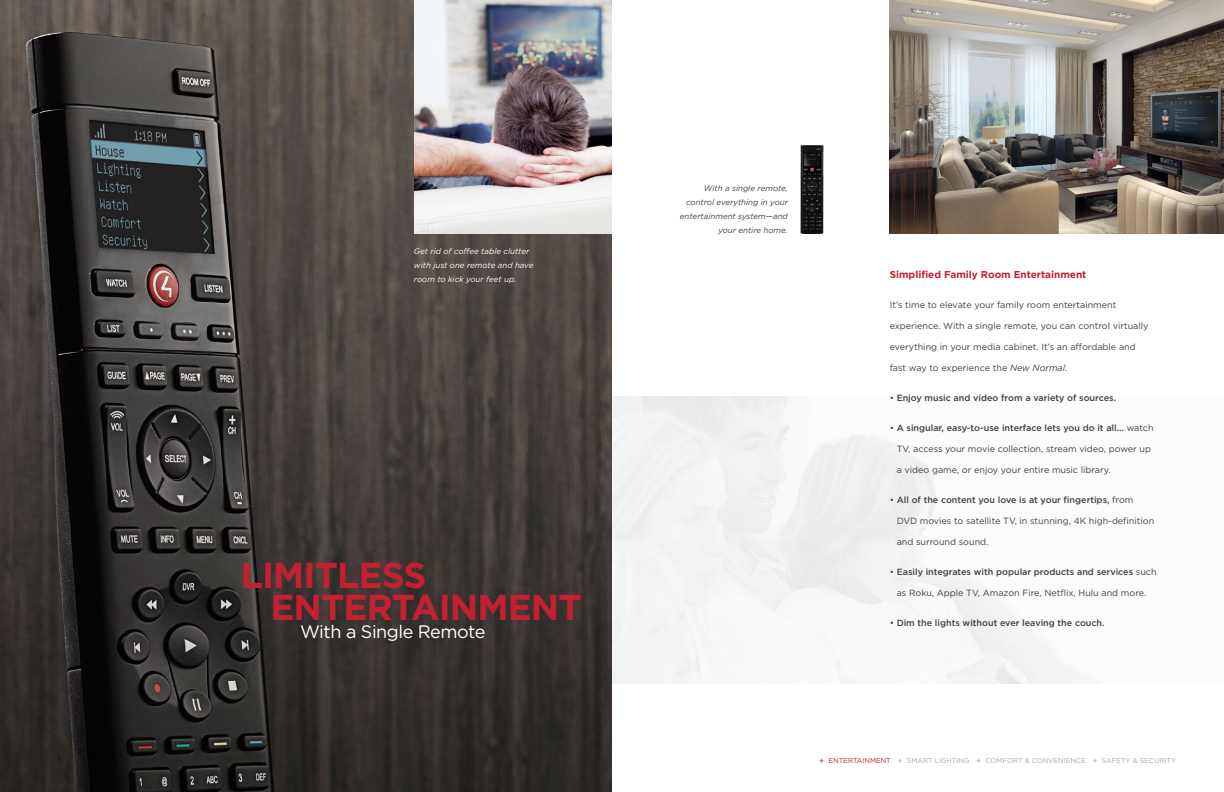
<style>
.page{position:relative;width:1224px;height:792px;background:#fff}
.page>*{position:absolute;margin:0;border:0;box-sizing:border-box;transform-origin:0 0}
.t1{font:700 36px/32px "Gotham";letter-spacing:-.025em;color:#c32032}
.t2{font:18px "Gotham";letter-spacing:-.025em;color:#fff}
.t3{font:700 10px "Gotham";color:#c32032}
.t4{font:9px "Gotham";color:#414042}
.t5{font:500 9px "Gotham";color:#414042}
.t6{font:italic 8px/14px "Gotham";color:#414042;text-align:right}
.t7{font:italic 8px/14px "Gotham";color:#fff}
.t8{font:7px "Gotham";color:#a7a9ac}
.s1{font-style:normal}
.s2{font-style:italic}
.s3{font-weight:400}
.s4{font-size:9px;color:#c32032}
.s5{color:#c32032}
.s6{font-size:9px}
</style>
<div class="page">
<img style="left:0;top:0;width:612px;height:792px">
<img style="left:890px;top:0;width:334px;height:234px">
<img style="left:414px;top:0;width:198px;height:234px">
<img style="left:801px;top:145px;width:23px;height:89px">
<p class="t7" style="left:414px;top:244px;width:121px">Get rid of coffee table clutter with just one remote and have room to kick your feet up.</p>
<h1 class="t1" style="left:270px;top:559px;width:313px;text-indent:-30px">LIMITLESS<br>ENTERTAINMENT</h1>
<h2 class="t2" style="left:300px;top:620px;width:187px">With a Single Remote</h2>
<p class="t6" style="left:680px;top:181px;width:109px">With a single remote, control everything in your entertainment system<span class="s1">—</span>and your entire home.</p>
<p class="t3" style="left:890px;top:268px;width:198px">Simplified Family Room Entertainment</p>
<p class="t4" style="left:890px;top:299px;width:228px">It’s time to elevate your family room entertainment</p>
<p class="t4" style="left:890px;top:320px;width:260px">experience. With a single remote, you can control virtually</p>
<p class="t4" style="left:890px;top:341px;width:248px">everything in your media cabinet. It’s an affordable and</p>
<p class="t4" style="left:890px;top:362px;width:179px">fast way to experience the <span class="s2">New Normal.</span></p>
<p class="t5" style="left:890px;top:392px;width:228px"><span class="s3">•</span> Enjoy music and video from a variety of sources.</p>
<p class="t5" style="left:890px;top:422px;width:265px"><span class="s3">•</span> A singular, easy-to-use interface lets you do it all... <span class="s3">watch</span></p>
<p class="t4" style="left:897px;top:443px;width:256px">TV, access your movie collection, stream video, power up</p>
<p class="t4" style="left:897px;top:464px;width:215px">a video game, or enjoy your entire music library.</p>
<p class="t5" style="left:890px;top:494px;width:245px"><span class="s3">•</span> All of the content you love is at your fingertips, <span class="s3">from</span></p>
<p class="t4" style="left:897px;top:515px;width:259px">DVD movies to satellite TV, in stunning, 4K high-definition</p>
<p class="t4" style="left:897px;top:536px;width:93px">and surround sound.</p>
<p class="t5" style="left:890px;top:566px;width:268px"><span class="s3">•</span> Easily integrates with popular products and services <span class="s3">such</span></p>
<p class="t4" style="left:897px;top:587px;width:251px">as Roku, Apple TV, Amazon Fire, Netflix, Hulu and more.</p>
<p class="t5" style="left:890px;top:617px;width:216px"><span class="s3">•</span> Dim the lights without ever leaving the couch.</p>
<p class="t8" style="left:819px;top:756px;width:359px"><span class="s4">+</span> <span class="s5">ENTERTAINMENT</span> <span class="s6">+</span> SMART LIGHTING <span class="s6">+</span> COMFORT &amp; CONVENIENCE <span class="s6">+</span> SAFETY &amp; SECURITY</p>
</div>
